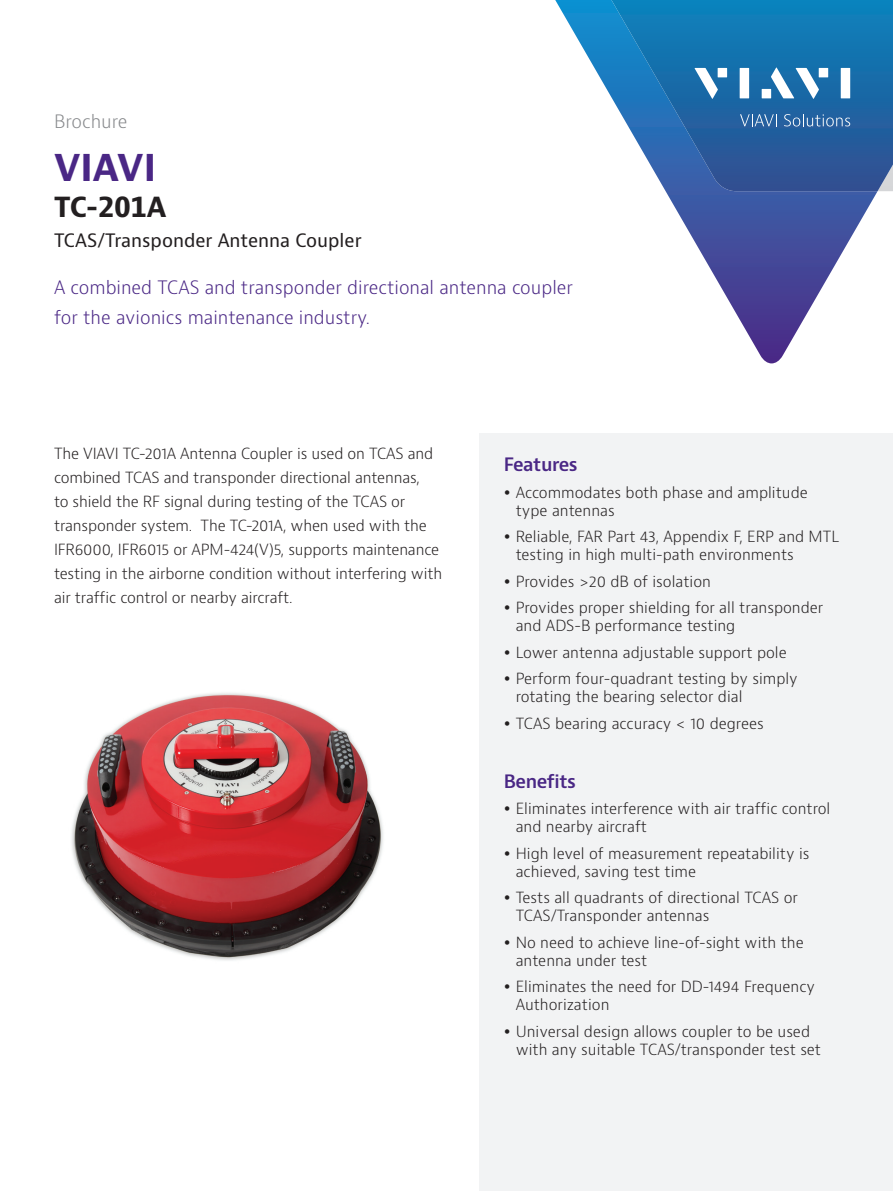
<style>
.page{position:relative;width:893px;height:1191px;background:#fff}
.page>*{position:absolute;margin:0;border:0;box-sizing:border-box;transform-origin:0 0}
.t1{font:700 36px "Bernino Sans";color:#4a2785}
.t2{font:700 27px "Bernino Sans";color:#231f20}
.t3{font:300 18px/30px "Bernino Sans";color:#4a2785}
.t4{font:18px "Bernino Sans";color:#231f20}
.t5{font:600 18px "Bernino Sans";letter-spacing:-.025em;color:#4a2785}
.t6{font:300 18px "Bernino Sans";color:#87898c}
.t7{font:300 15px/18px "Bernino Sans";color:#231f20}
</style>
<div class="page">
<svg style="left:555px;top:0;width:323px;height:363px"></svg>
<img style="left:611px;top:0;width:282px;height:191px">
<svg style="left:740px;top:114px;width:37px;height:12px"></svg>
<svg style="left:784px;top:114px;width:66px;height:12px"></svg>
<svg style="left:694px;top:68px;width:24px;height:31px"></svg>
<div style="left:718px;top:68px;width:9px;height:9px;background:#fff"></div>
<div style="left:740px;top:68px;width:9px;height:30px;background:#fff"></div>
<div style="left:819px;top:68px;width:9px;height:9px;background:#fff"></div>
<div style="left:841px;top:68px;width:9px;height:30px;background:#fff"></div>
<svg style="left:771px;top:67px;width:48px;height:32px"></svg>
<div style="left:762px;top:89px;width:9px;height:9px;background:#fff"></div>
<div style="left:479px;top:433px;width:414px;height:758px;background:#f2f3f4"></div>
<img style="left:71px;top:693px;width:312px;height:268px">
<p class="t6" style="left:54px;top:110px;width:75px">Brochure</p>
<h1 class="t1" style="left:54px;top:145px;width:104px">VIAVI</h1>
<h2 class="t2" style="left:54px;top:190px;width:114px">TC-201A</h2>
<p class="t4" style="left:54px;top:229px;width:309px">TCAS/Transponder Antenna Coupler</p>
<p class="t3" style="left:54px;top:273px;width:521px">A combined TCAS and transponder directional antenna coupler for the avionics maintenance industry.</p>
<p class="t7" style="left:54px;top:441px;width:390px;line-height:24px">The VIAVI TC-201A Antenna Coupler is used on TCAS and combined TCAS and transponder directional antennas,<br>to shield the RF signal during testing of the TCAS or transponder system. The TC-201A, when used with the IFR6000, IFR6015 or APM-424(V)5, supports maintenance testing in the airborne condition without interfering with air traffic control or nearby aircraft.</p>
<p class="t5" style="left:504px;top:453px;width:75px">Features</p>
<p class="t7" style="left:516px;top:483px;width:294px;text-indent:-12px">• Accommodates both phase and amplitude type antennas</p>
<p class="t7" style="left:516px;top:528px;width:325px;text-indent:-12px">• Reliable, FAR Part 43, Appendix F, ERP and MTL testing in high multi-path environments</p>
<p class="t7" style="left:504px;top:572px;width:209px">• Provides &gt;20 dB of isolation</p>
<p class="t7" style="left:516px;top:599px;width:309px;text-indent:-12px">• Provides proper shielding for all transponder and ADS-B performance testing</p>
<p class="t7" style="left:504px;top:643px;width:285px">• Lower antenna adjustable support pole</p>
<p class="t7" style="left:516px;top:670px;width:284px;text-indent:-12px">• Perform four-quadrant testing by simply rotating the bearing selector dial</p>
<p class="t7" style="left:504px;top:714px;width:262px">• TCAS bearing accuracy &lt; 10 degrees</p>
<p class="t5" style="left:504px;top:769px;width:74px">Benefits</p>
<p class="t7" style="left:516px;top:800px;width:316px;text-indent:-12px">• Eliminates interference with air traffic control and nearby aircraft</p>
<p class="t7" style="left:516px;top:844px;width:295px;text-indent:-12px">• High level of measurement repeatability is achieved, saving test time</p>
<p class="t7" style="left:516px;top:889px;width:284px;text-indent:-12px">• Tests all quadrants of directional TCAS or<br>TCAS/Transponder antennas</p>
<p class="t7" style="left:516px;top:933px;width:289px;text-indent:-12px">• No need to achieve line-of-sight with the antenna under test</p>
<p class="t7" style="left:516px;top:978px;width:301px;text-indent:-12px">• Eliminates the need for DD-1494 Frequency<br>Authorization</p>
<p class="t7" style="left:516px;top:1022px;width:307px;text-indent:-12px">• Universal design allows coupler to be used with any suitable TCAS/transponder test set</p>
</div>
